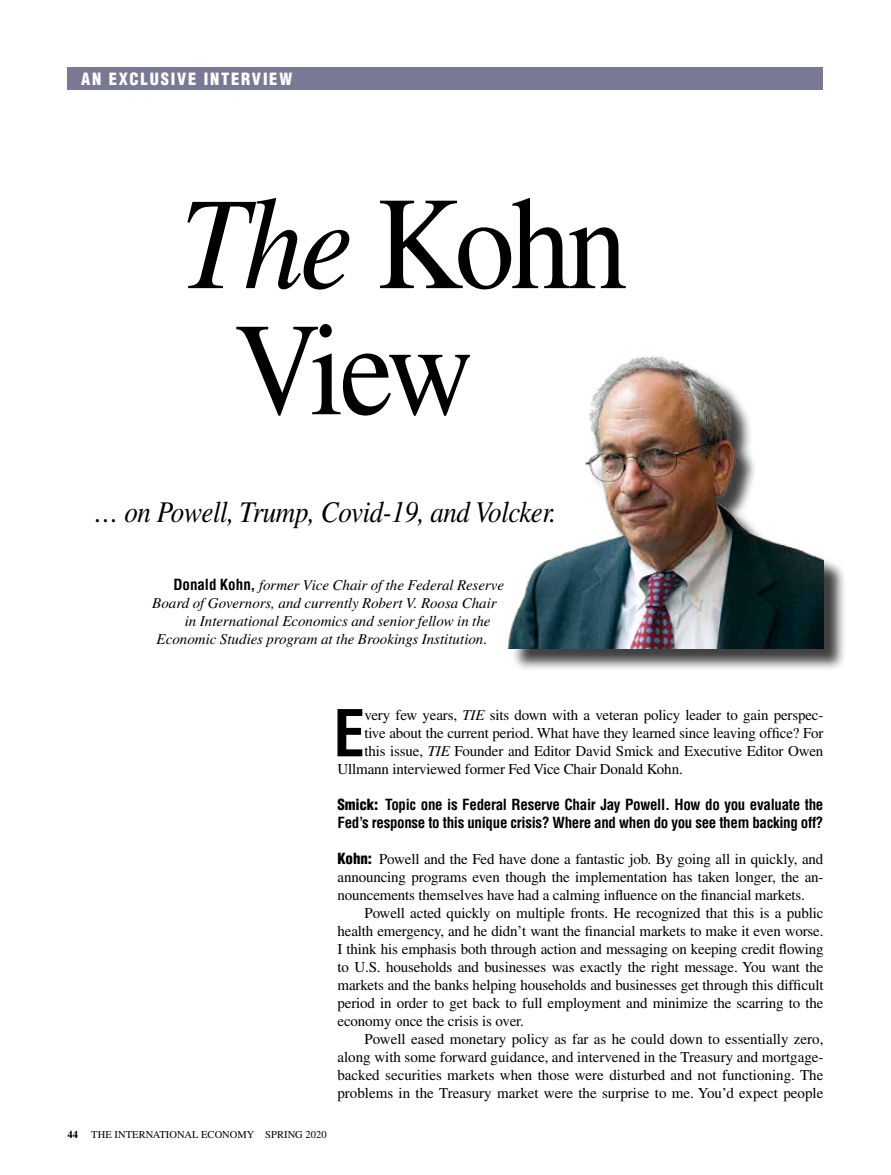
<style>
.page{position:relative;width:891px;height:1175px;background:#fff}
.page>*{position:absolute;margin:0;border:0;box-sizing:border-box;transform-origin:0 0}
.t1{font:132px/126px "Times LT Std";letter-spacing:-.045em;color:#000;scale:.91 1}
.t2{font:700 condensed 63px "Helvetica LT Std";color:#000}
.t3{font:italic 30px "Times LT Std";letter-spacing:-.015em;color:#000;scale:.9 1}
.t4{font:900 condensed 16.5px "Helvetica LT Std";letter-spacing:.11em;color:#fff}
.t5{font:15px/18px "Times LT Std";letter-spacing:-.01em;color:#000;text-align:justify}
.t6{font:italic 15px "Times LT Std";letter-spacing:-.005em;color:#000}
.t7{font:700 condensed 15px/18px "Helvetica LT Std";letter-spacing:-.02em;color:#000}
.t8{font:10.5px "Times LT Std";letter-spacing:.005em;color:#000}
.t9{font:700 10.5px "Times LT Std";color:#000}
.s1{font-style:italic}
.s2{font-family:"Helvetica LT Std";font-weight:700;font-style:normal;font-stretch:condensed}
.s3{font-weight:900}
.s4{font-family:"Helvetica LT Std";font-weight:900;font-stretch:condensed}
</style>
<div class="page">
<div style="left:68px;top:68px;width:756px;height:22px;background:#797994"></div>
<div style="left:511px;top:359px;width:335px;height:312px;background:#000;opacity:.75"></div>
<img style="left:507px;top:355px;width:317px;height:293px">
<p class="t4" style="left:81px;top:68px;width:213px">AN EXCLUSIVE INTERVIEW</p>
<h1 class="t1" style="left:234px;top:180px;width:434px;text-indent:-54px"><span class="s1">The</span> Kohn<br>View</h1>
<h3 class="t3" style="left:94px;top:496px;width:515px">… on Powell, Trump, Covid-19, and Volcker.</h3>
<p class="t6" style="left:173px;top:576px;width:332px"><span class="s2">Donald Kohn,</span> former Vice Chair of the Federal Reserve</p>
<p class="t6" style="left:152px;top:594px;width:346px">Board of Governors, and currently Robert V. Roosa Chair</p>
<p class="t6" style="left:185px;top:612px;width:307px">in International Economics and senior fellow in the</p>
<p class="t6" style="left:157px;top:630px;width:333px">Economic Studies program at the Brookings Institution.</p>
<h2 class="t2" style="left:333px;top:694px;width:33px">E</h2>
<p class="t5" style="left:364px;top:706px;width:461px">very few years, <span class="s1">TIE</span> sits down with a veteran policy leader to gain perspec-</p>
<p class="t5" style="left:364px;top:724px;width:461px">tive about the current period. What have they learned since leaving office? For</p>
<p class="t5" style="left:364px;top:742px;width:461px">this issue, <span class="s1">TIE</span> Founder and Editor David Smick and Executive Editor Owen</p>
<p class="t5" style="left:337px;top:760px;width:347px">Ullmann interviewed former Fed Vice Chair Donald Kohn.</p>
<p class="t7" style="left:337px;top:795px;width:487px"><span class="s3">Smick:</span> Topic one is Federal Reserve Chair Jay Powell. How do you evaluate the<br>Fed’s response to this unique crisis? Where and when do you see them backing off?</p>
<p class="t5" style="left:337px;top:850px;width:488px"><span class="s4">Kohn:</span> Powell and the Fed have done a fantastic job. By going all in quickly, and announcing programs even though the implementation has taken longer, the an&shy;nouncements themselves have had a calming influence on the financial markets.</p>
<p class="t5" style="left:337px;top:904px;width:488px;text-indent:27px">Powell acted quickly on multiple fronts. He recognized that this is a public health emergency, and he didn’t want the financial markets to make it even worse.<br>I think his emphasis both through action and messaging on keeping credit flowing to U.S. households and businesses was exactly the right message. You want the markets and the banks helping households and businesses get through this difficult period in order to get back to full employment and minimize the scarring to the economy once the crisis is over.</p>
<p class="t5" style="left:337px;top:1030px;width:487px;text-indent:27px">Powell eased monetary policy as far as he could down to essentially zero, along with some forward guidance, and intervened in the Treasury and mortgage&shy;backed securities markets when those were disturbed and not functioning. The problems in the Treasury market were the surprise to me. You’d expect people</p>
<p class="t9" style="left:68px;top:1128px;width:12px">44</p>
<p class="t8" style="left:91px;top:1128px;width:237px">THE INTERNATIONAL ECONOMY SPRING 2020</p>
</div>
